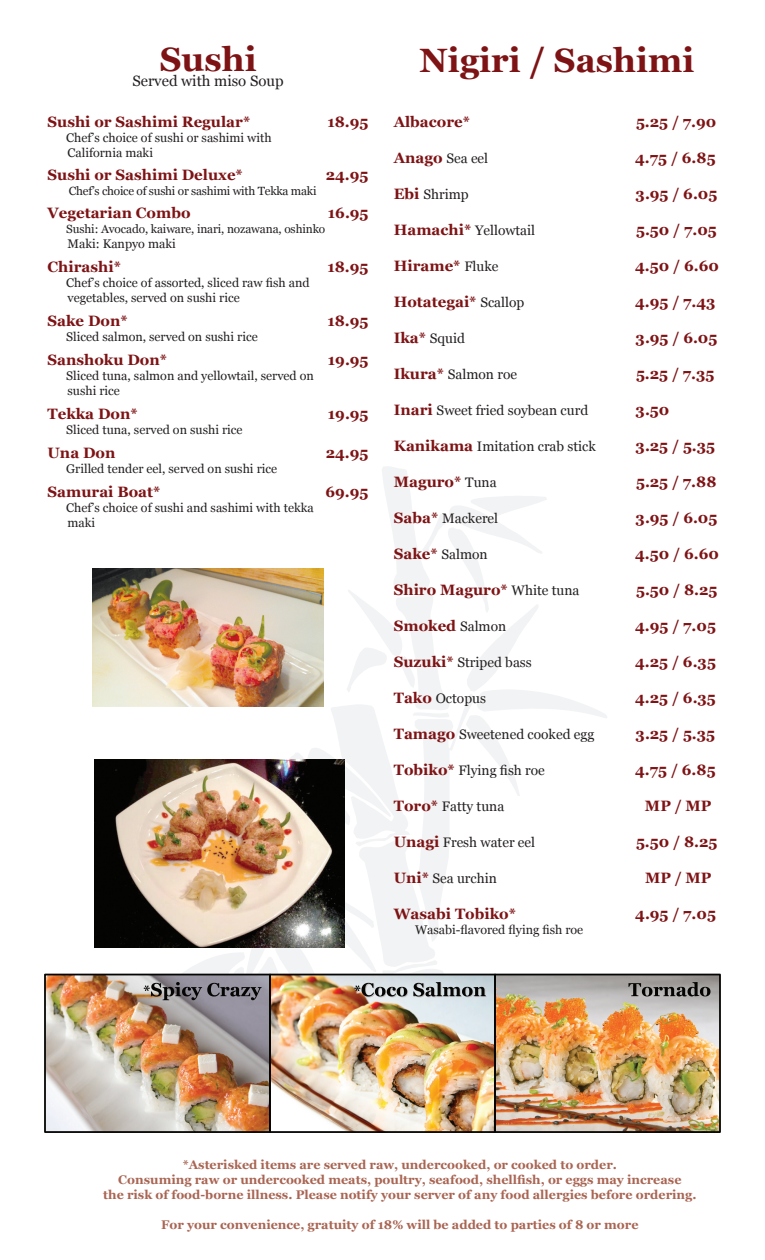
<style>
.page{position:relative;width:765px;height:1260px;background:#fff}
.page>*{position:absolute;margin:0;border:0;box-sizing:border-box;transform-origin:0 0}
.t1{font:700 33.75px "Georgia";color:#7e1315}
.Nigiri_heading_copy{font:700 15px "Georgia";color:#7e1315}
.Dish_heading{font:700 15px "Georgia";color:#7e1315}
.t2{font:15px "Georgia";color:#231f20}
.Nigiri_heading_descr{font:700 15px "Georgia";color:#7e1315}
.Nigiri_heading_copy-2{font:13.75px "Georgia";color:#231f20}
.Nigiri_heading_descr-2{font:13.75px "Georgia";color:#231f20}
.dish_description{font:12.5px/15px "Georgia";color:#231f20}
.t3{font:700 12.5px/15px "Georgia";color:#a96553;text-align:center}
.dish_description-2{font:11.88px "Georgia";letter-spacing:-.01em;color:#231f20}
.s1{font-weight:700;font-size:15px;color:#7e1315}
.s2{font-weight:400;font-size:13.75px;color:#231f20}
</style>
<div class="page">
<svg style="left:157px;top:466px;width:450px;height:507px"></svg>
<img style="left:93px;top:569px;width:230px;height:137px">
<img style="left:95px;top:760px;width:250px;height:187px">
<img style="left:44px;top:973px;width:677px;height:160px">
<p class="t1" style="left:160px;top:37px;width:98px">Sushi</p>
<p class="t2" style="left:133px;top:71px;width:153px">Served with miso Soup</p>
<p class="Dish_heading" style="left:48px;top:112px;width:204px">Sushi or Sashimi Regular*</p>
<p class="Dish_heading" style="left:328px;top:112px;width:43px">18.95</p>
<p class="dish_description" style="left:66px;top:130px;width:207px">Chef’s choice of sushi or sashimi with<br>California maki</p>
<p class="Dish_heading" style="left:48px;top:166px;width:197px">Sushi or Sashimi Deluxe*</p>
<p class="Dish_heading" style="left:326px;top:166px;width:44px">24.95</p>
<p class="dish_description-2" style="left:69px;top:183px;width:249px">Chef’s choice of sushi or sashimi with Tekka maki</p>
<p class="Dish_heading" style="left:48px;top:204px;width:145px">Vegetarian Combo</p>
<p class="Dish_heading" style="left:328px;top:204px;width:42px">16.95</p>
<p class="dish_description-2" style="left:66px;top:222px;width:261px">Sushi: Avocado, kaiware, inari, nozawana, oshinko</p>
<p class="dish_description" style="left:68px;top:237px;width:110px">Maki: Kanpyo maki</p>
<p class="Dish_heading" style="left:48px;top:258px;width:75px">Chirashi*</p>
<p class="Dish_heading" style="left:328px;top:258px;width:43px">18.95</p>
<p class="dish_description" style="left:66px;top:276px;width:245px">Chef’s choice of assorted, sliced raw fish and vegetables, served on sushi rice</p>
<p class="Dish_heading" style="left:48px;top:311px;width:82px">Sake Don*</p>
<p class="Dish_heading" style="left:328px;top:311px;width:43px">18.95</p>
<p class="dish_description" style="left:66px;top:330px;width:193px">Sliced salmon, served on sushi rice</p>
<p class="Dish_heading" style="left:48px;top:350px;width:121px">Sanshoku Don*</p>
<p class="Dish_heading" style="left:328px;top:350px;width:42px">19.95</p>
<p class="dish_description" style="left:66px;top:369px;width:249px">Sliced tuna, salmon and yellowtail, served on sushi rice</p>
<p class="Dish_heading" style="left:48px;top:404px;width:92px">Tekka Don*</p>
<p class="Dish_heading" style="left:328px;top:404px;width:42px">19.95</p>
<p class="dish_description" style="left:66px;top:422px;width:178px">Sliced tuna, served on sushi rice</p>
<p class="Dish_heading" style="left:48px;top:443px;width:69px">Una Don</p>
<p class="Dish_heading" style="left:326px;top:443px;width:44px">24.95</p>
<p class="dish_description" style="left:66px;top:461px;width:212px">Grilled tender eel, served on sushi rice</p>
<p class="Dish_heading" style="left:48px;top:482px;width:114px">Samurai Boat*</p>
<p class="Dish_heading" style="left:326px;top:482px;width:45px">69.95</p>
<p class="dish_description" style="left:66px;top:500px;width:249px">Chef’s choice of sushi and sashimi with tekka maki</p>
<p class="t1" style="left:420px;top:38px;width:276px">Nigiri / Sashimi</p>
<p class="Nigiri_heading_copy" style="left:394px;top:112px;width:78px">Albacore*</p>
<p class="Nigiri_heading_copy" style="left:636px;top:112px;width:82px">5.25 / 7.90</p>
<p class="Nigiri_heading_copy-2" style="left:394px;top:149px;width:96px"><span class="s1">Anago</span> Sea eel</p>
<p class="Nigiri_heading_copy" style="left:635px;top:148px;width:82px">4.75 / 6.85</p>
<p class="Nigiri_heading_copy-2" style="left:394px;top:185px;width:76px"><span class="s1">Ebi</span> Shrimp</p>
<p class="Nigiri_heading_copy" style="left:636px;top:184px;width:83px">3.95 / 6.05</p>
<p class="Nigiri_heading_copy-2" style="left:394px;top:221px;width:143px"><span class="s1">Hamachi*</span> Yellowtail</p>
<p class="Nigiri_heading_copy" style="left:636px;top:220px;width:82px">5.50 / 7.05</p>
<p class="Nigiri_heading_copy" style="left:394px;top:256px;width:106px">Hirame* <span class="s2">Fluke</span></p>
<p class="Nigiri_heading_copy" style="left:635px;top:256px;width:85px">4.50 / 6.60</p>
<p class="Nigiri_heading_copy" style="left:394px;top:292px;width:132px">Hotategai* <span class="s2">Scallop</span></p>
<p class="Nigiri_heading_copy" style="left:635px;top:292px;width:82px">4.95 / 7.43</p>
<p class="Nigiri_heading_copy-2" style="left:394px;top:329px;width:73px"><span class="s1">Ika*</span> Squid</p>
<p class="Nigiri_heading_copy" style="left:636px;top:328px;width:83px">3.95 / 6.05</p>
<p class="Nigiri_heading_copy-2" style="left:394px;top:365px;width:125px"><span class="s1">Ikura*</span> Salmon roe</p>
<p class="Nigiri_heading_copy" style="left:636px;top:364px;width:80px">5.25 / 7.35</p>
<p class="Nigiri_heading_copy-2" style="left:394px;top:401px;width:196px"><span class="s1">Inari</span> Sweet fried soybean curd</p>
<p class="Nigiri_heading_copy" style="left:636px;top:400px;width:35px">3.50</p>
<p class="Nigiri_heading_copy-2" style="left:394px;top:437px;width:204px"><span class="s1">Kanikama</span> Imitation crab stick</p>
<p class="Nigiri_heading_copy" style="left:636px;top:436px;width:81px">3.25 / 5.35</p>
<p class="Nigiri_heading_copy" style="left:394px;top:472px;width:104px">Maguro* <span class="s2">Tuna</span></p>
<p class="Nigiri_heading_copy" style="left:636px;top:472px;width:82px">5.25 / 7.88</p>
<p class="Nigiri_heading_copy-2" style="left:394px;top:509px;width:106px"><span class="s1">Saba*</span> Mackerel</p>
<p class="Nigiri_heading_copy" style="left:636px;top:508px;width:83px">3.95 / 6.05</p>
<p class="Nigiri_heading_copy-2" style="left:394px;top:545px;width:95px"><span class="s1">Sake*</span> Salmon</p>
<p class="Nigiri_heading_copy" style="left:635px;top:544px;width:85px">4.50 / 6.60</p>
<p class="Nigiri_heading_copy" style="left:394px;top:580px;width:187px">Shiro Maguro* <span class="s2">White tuna</span></p>
<p class="Nigiri_heading_copy" style="left:636px;top:580px;width:83px">5.50 / 8.25</p>
<p class="Nigiri_heading_copy" style="left:394px;top:616px;width:114px">Smoked <span class="s2">Salmon</span></p>
<p class="Nigiri_heading_copy" style="left:635px;top:616px;width:82px">4.95 / 7.05</p>
<p class="Nigiri_heading_copy-2" style="left:394px;top:653px;width:140px"><span class="s1">Suzuki*</span> Striped bass</p>
<p class="Nigiri_heading_copy" style="left:635px;top:652px;width:82px">4.25 / 6.35</p>
<p class="Nigiri_heading_copy-2" style="left:394px;top:689px;width:94px"><span class="s1">Tako</span> Octopus</p>
<p class="Nigiri_heading_copy" style="left:635px;top:688px;width:82px">4.25 / 6.35</p>
<p class="Nigiri_heading_copy-2" style="left:394px;top:725px;width:202px"><span class="s1">Tamago</span> Sweetened cooked egg</p>
<p class="Nigiri_heading_copy" style="left:636px;top:724px;width:81px">3.25 / 5.35</p>
<p class="Nigiri_heading_copy-2" style="left:394px;top:761px;width:153px"><span class="s1">Tobiko*</span> Flying fish roe</p>
<p class="Nigiri_heading_copy" style="left:635px;top:760px;width:82px">4.75 / 6.85</p>
<p class="Nigiri_heading_copy-2" style="left:394px;top:797px;width:112px"><span class="s1">Toro*</span> Fatty tuna</p>
<p class="Nigiri_heading_copy" style="left:645px;top:796px;width:68px">MP / MP</p>
<p class="Nigiri_heading_descr-2" style="left:394px;top:833px;width:143px"><span class="s1">Unagi</span> Fresh water eel</p>
<p class="Nigiri_heading_descr" style="left:636px;top:832px;width:83px">5.50 / 8.25</p>
<p class="Nigiri_heading_descr-2" style="left:394px;top:869px;width:105px"><span class="s1">Uni*</span> Sea urchin</p>
<p class="Nigiri_heading_descr" style="left:645px;top:868px;width:68px">MP / MP</p>
<p class="Nigiri_heading_copy" style="left:394px;top:904px;width:124px">Wasabi Tobiko*</p>
<p class="Nigiri_heading_copy" style="left:635px;top:904px;width:82px">4.95 / 7.05</p>
<p class="dish_description" style="left:415px;top:922px;width:170px">Wasabi-flavored flying fish roe</p>
<p class="t3" style="left:103px;top:1157px;width:595px">*Asterisked items are served raw, undercooked, or cooked to order.<br>Consuming raw or undercooked meats, poultry, seafood, shellfish, or eggs may increase<br>the risk of food-borne illness. Please notify your server of any food allergies before ordering.</p>
<p class="t3" style="left:161px;top:1217px;width:479px">For your convenience, gratuity of 18% will be added to parties of 8 or more</p>
</div>
